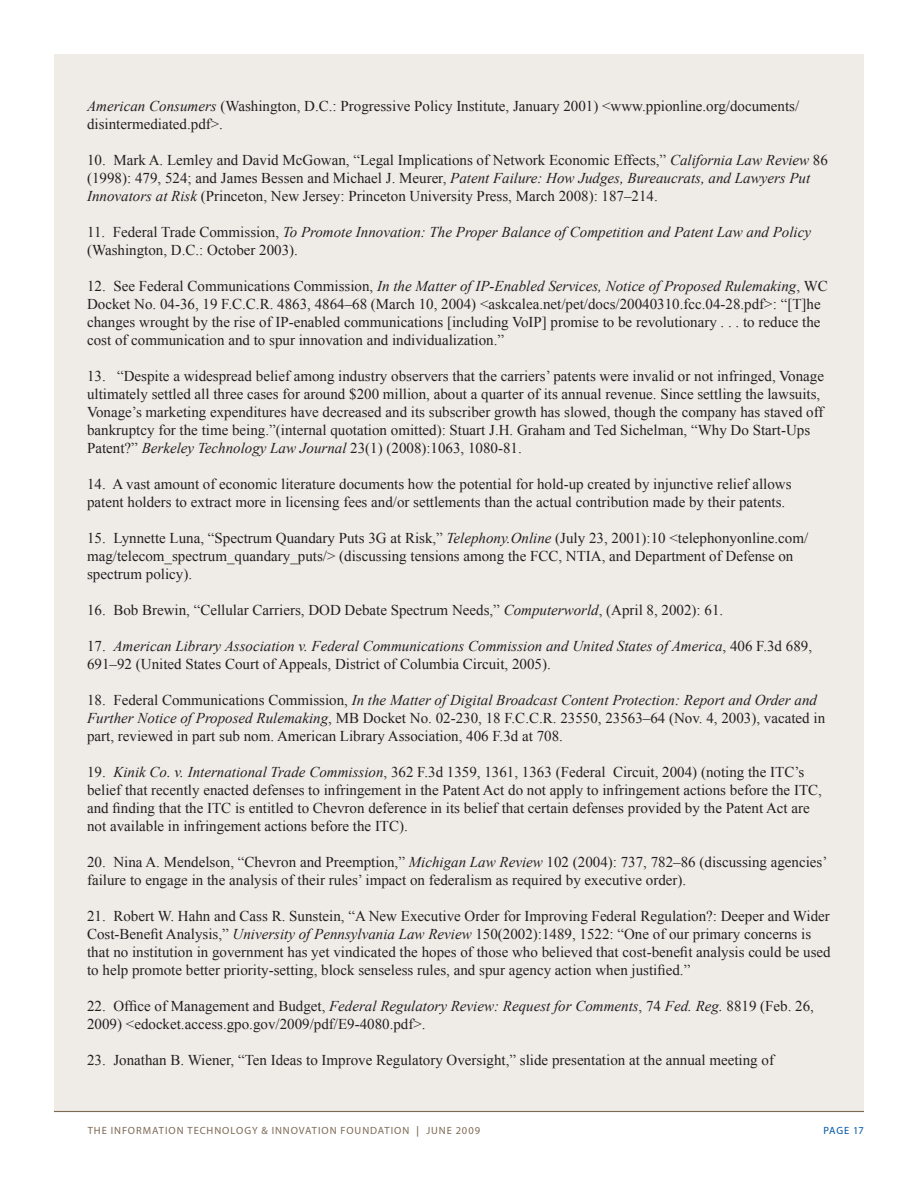
<style>
.page{position:relative;width:918px;height:1188px;background:#fff}
.page>*{position:absolute;margin:0;border:0;box-sizing:border-box;transform-origin:0 0}
.Endnote_Format{font:15px/18px "Times New Roman";color:#231f20}
.Endnote_Format-2{font:italic 15px/18px "Times New Roman";color:#231f20}
.t1{font:10.5px "Myriad Pro";letter-spacing:.09em;color:#7c6954}
.t2{font:10.5px "Myriad Pro";letter-spacing:.045em;color:#0155a5}
.s1{font-style:italic}
.s2{font-style:normal}
</style>
<div class="page">
<div style="left:54px;top:54px;width:810px;height:1058px;background:#efece8"></div>
<hr style="left:54px;top:1111px;width:810px;height:1px;background:#7c6954">
<p class="Endnote_Format" style="left:87px;top:97px;width:714px"><span class="s1">American Consumers</span> (Washington, D.C.: Progressive Policy Institute, January 2001) &lt;www.ppionline.org/documents/ disintermediated.pdf&gt;.</p>
<p class="Endnote_Format" style="left:87px;top:151px;width:742px">10. Mark A. Lemley and David McGowan, “Legal Implications of Network Economic Effects,” <span class="s1">California Law Review</span> 86 (1998): 479, 524; and James Bessen and Michael J. Meurer, <span class="s1">Patent Failure: How Judges, Bureaucrats, and Lawyers Put<br>Innovators at Risk</span> (Princeton, New Jersey: Princeton University Press, March 2008): 187–214.</p>
<p class="Endnote_Format-2" style="left:87px;top:223px;width:726px"><span class="s2">11. Federal Trade Commission,</span> To Promote Innovation: The Proper Balance of Competition and Patent Law and Policy <span class="s2">(Washington, D.C.: October 2003).</span></p>
<p class="Endnote_Format" style="left:87px;top:277px;width:742px">12. See Federal Communications Commission, <span class="s1">In the Matter of IP-Enabled Services, Notice of Proposed Rulemaking</span>, WC Docket No. 04-36, 19 F.C.C.R. 4863, 4864–68 (March 10, 2004) &lt;askcalea.net/pet/docs/20040310.fcc.04-28.pdf&gt;: “[T]he changes wrought by the rise of IP-enabled communications [including VoIP] promise to be revolutionary . . . to reduce the cost of communication and to spur innovation and individualization.”</p>
<p class="Endnote_Format" style="left:87px;top:367px;width:738px">13. “Despite a widespread belief among industry observers that the carriers’ patents were invalid or not infringed, Vonage ultimately settled all three cases for around $200 million, about a quarter of its annual revenue. Since settling the lawsuits, Vonage’s marketing expenditures have decreased and its subscriber growth has slowed, though the company has staved off bankruptcy for the time being.”(internal quotation omitted): Stuart J.H. Graham and Ted Sichelman, “Why Do Start-Ups Patent?” <span class="s1">Berkeley Technology Law Journal</span> 23(1) (2008):1063, 1080-81.</p>
<p class="Endnote_Format" style="left:87px;top:475px;width:706px">14. A vast amount of economic literature documents how the potential for hold-up created by injunctive relief allows patent holders to extract more in licensing fees and/or settlements than the actual contribution made by their patents.</p>
<p class="Endnote_Format" style="left:87px;top:529px;width:723px">15. Lynnette Luna, “Spectrum Quandary Puts 3G at Risk,” <span class="s1">Telephony.Online</span> (July 23, 2001):10 &lt;telephonyonline.com/ mag/telecom_spectrum_quandary_puts/&gt; (discussing tensions among the FCC, NTIA, and Department of Defense on spectrum policy).</p>
<p class="Endnote_Format" style="left:87px;top:601px;width:638px">16. Bob Brewin, “Cellular Carriers, DOD Debate Spectrum Needs,” <span class="s1">Computerworld</span>, (April 8, 2002): 61.</p>
<p class="Endnote_Format-2" style="left:87px;top:637px;width:727px"><span class="s2">17.</span> American Library Association v. Federal Communications Commission and United States of America<span class="s2">, 406 F.3d 689,<br>691–92 (United States Court of Appeals, District of Columbia Circuit, 2005).</span></p>
<p class="Endnote_Format" style="left:87px;top:691px;width:740px">18. Federal Communications Commission, <span class="s1">In the Matter of Digital Broadcast Content Protection: Report and Order and<br>Further Notice of Proposed Rulemaking</span>, MB Docket No. 02-230, 18 F.C.C.R. 23550, 23563–64 (Nov. 4, 2003), vacated in part, reviewed in part sub nom. American Library Association, 406 F.3d at 708.</p>
<p class="Endnote_Format" style="left:87px;top:763px;width:736px">19. <span class="s1">Kinik Co. v. International Trade Commission</span>, 362 F.3d 1359, 1361, 1363 (Federal Circuit, 2004) (noting the ITC’s belief that recently enacted defenses to infringement in the Patent Act do not apply to infringement actions before the ITC, and finding that the ITC is entitled to Chevron deference in its belief that certain defenses provided by the Patent Act are not available in infringement actions before the ITC).</p>
<p class="Endnote_Format" style="left:87px;top:853px;width:742px">20. Nina A. Mendelson, “Chevron and Preemption,” <span class="s1">Michigan Law Review</span> 102 (2004): 737, 782–86 (discussing agencies’ failure to engage in the analysis of their rules’ impact on federalism as required by executive order).</p>
<p class="Endnote_Format" style="left:87px;top:907px;width:745px">21. Robert W. Hahn and Cass R. Sunstein, “A New Executive Order for Improving Federal Regulation?: Deeper and Wider Cost-Benefit Analysis,” <span class="s1">University of Pennsylvania Law Review</span> 150(2002):1489, 1522: “One of our primary concerns is that no institution in government has yet vindicated the hopes of those who believed that cost-benefit analysis could be used to help promote better priority-setting, block senseless rules, and spur agency action when justified.”</p>
<p class="Endnote_Format" style="left:87px;top:997px;width:728px">22. Office of Management and Budget, <span class="s1">Federal Regulatory Review: Request for Comments</span>, 74 <span class="s1">Fed. Reg.</span> 8819 (Feb. 26,<br>2009) &lt;edocket.access.gpo.gov/2009/pdf/E9-4080.pdf&gt;.</p>
<p class="Endnote_Format" style="left:87px;top:1051px;width:688px">23. Jonathan B. Wiener, “Ten Ideas to Improve Regulatory Oversight,” slide presentation at the annual meeting of</p>
<p class="t1" style="left:88px;top:1124px;width:394px">THE INFORMATION TECHNOLOGY &amp; INNOVATION FOUNDATION | JUNE 2009</p>
<p class="t2" style="left:823px;top:1124px;width:42px">PAGE 17</p>
</div>
